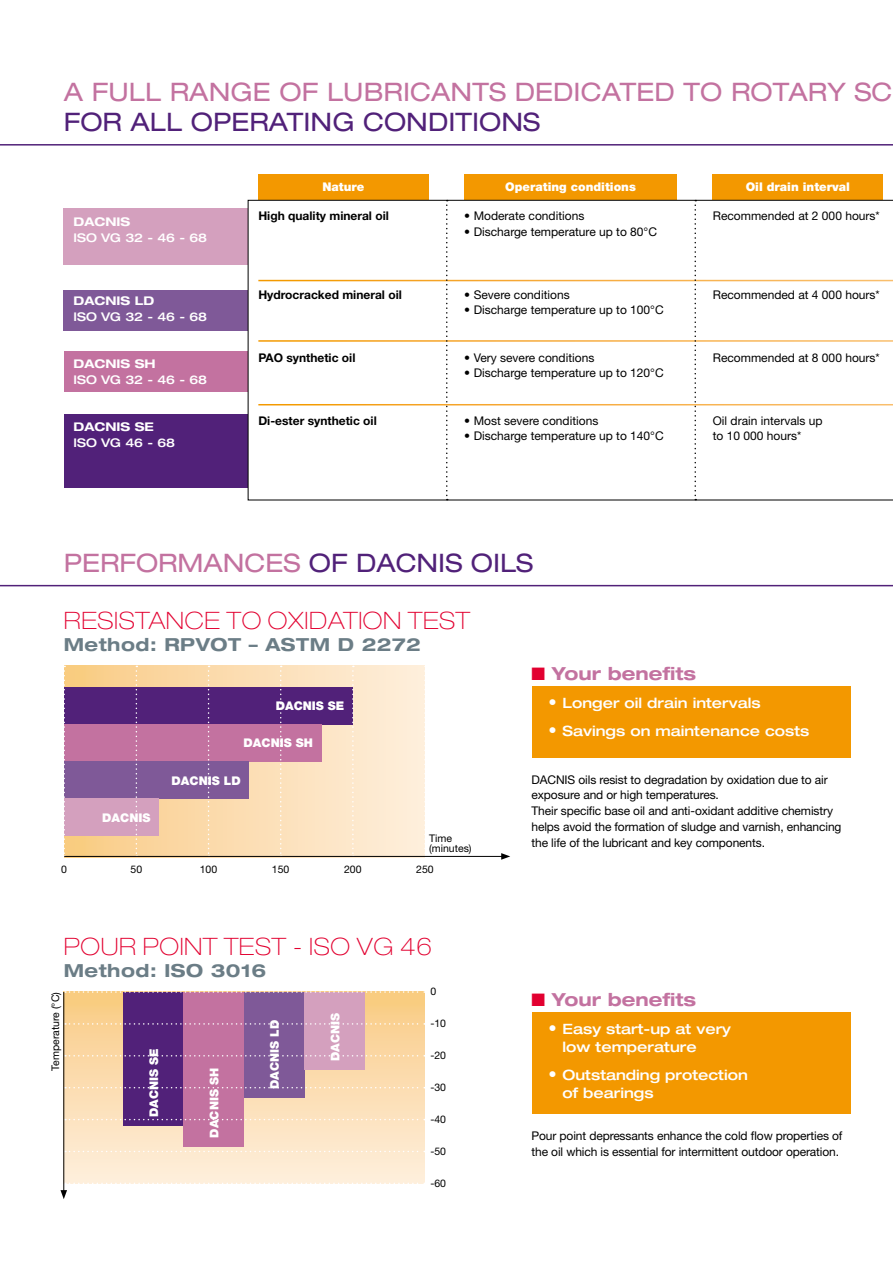
<style>
.page{position:relative;width:893px;height:1263px;background:#fff}
.page>*{position:absolute;margin:0;border:0;box-sizing:border-box;transform-origin:0 0}
.t1{font:expanded 25.5px "Helvetica Neue";letter-spacing:.005em;color:#c372a0}
.t2{font:expanded 25.5px "Helvetica Neue";color:#512179}
.t3{font:100 expanded 24px "Helvetica Neue";letter-spacing:.03em;color:#e20030}
.t4{font:700 expanded 18px "Helvetica Neue";letter-spacing:.03em;color:#6b7d86}
.t5{font:700 expanded 18px "Helvetica Neue";color:#c372a0}
.t6{font:500 expanded 14.25px/18px "Helvetica Neue";color:#fff}
.t7{font:12px/15.8px "Helvetica Neue";letter-spacing:-.01em;color:#000}
.t8{font:900 12px "Helvetica Neue";color:#fff}
.t9{font:700 12px "Helvetica Neue";color:#000}
.t10{font:500 expanded 12px "Helvetica Neue";color:#fff}
.t11{font:700 expanded 12px "Helvetica Neue";color:#fff}
.t12{font:10.5px/10.5px "Helvetica Neue";color:#000}
.s1{color:#512179}
.s2{color:#e20030}
.s3{font-size:16.5px}
</style>
<div class="page">
<hr style="left:0;top:144px;width:893px;height:2px;background:#512179">
<hr style="left:0;top:585px;width:893px;height:1px;background:#512179">
<div style="left:64px;top:208px;width:214px;height:57px;background:#d4a0be"></div>
<div style="left:64px;top:290px;width:214px;height:40px;background:#7f5998"></div>
<div style="left:64px;top:351px;width:239px;height:41px;background:#c372a0"></div>
<div style="left:64px;top:414px;width:239px;height:74px;background:#512179"></div>
<div style="left:258px;top:175px;width:170px;height:45px;background:#f39800"></div>
<div style="left:464px;top:175px;width:213px;height:41px;background:#f39800"></div>
<div style="left:713px;top:175px;width:170px;height:41px;background:#f39800"></div>
<svg style="left:248px;top:200px;width:645px;height:300px"></svg>
<hr style="left:258px;top:404px;width:635px;height:1px;background:#fff">
<hr style="left:258px;top:340px;width:635px;height:2px;background:#fff">
<hr style="left:258px;top:280px;width:635px;height:1px;background:#fff">
<svg style="left:694px;top:200px;width:2px;height:300px"></svg>
<svg style="left:446px;top:200px;width:2px;height:300px"></svg>
<div style="left:531px;top:686px;width:319px;height:71px;background:#f39800"></div>
<div style="left:531px;top:1012px;width:319px;height:102px;background:#f39800"></div>
<div style="left:64px;top:666px;width:361px;height:191px;background:linear-gradient(to right,#f8ca83,#feeedf)"></div>
<div style="left:64px;top:687px;width:289px;height:37px;background:#512179"></div>
<div style="left:64px;top:724px;width:257px;height:37px;background:#c372a0"></div>
<div style="left:64px;top:761px;width:185px;height:37px;background:#7f5998"></div>
<div style="left:64px;top:798px;width:95px;height:38px;background:#d4a0be"></div>
<div style="left:64px;top:992px;width:360px;height:191px;background:linear-gradient(to bottom,#f9cb83,#feefdf)"></div>
<div style="left:123px;top:992px;width:61px;height:134px;background:#512179"></div>
<div style="left:184px;top:992px;width:60px;height:154px;background:#c372a0"></div>
<div style="left:244px;top:992px;width:61px;height:106px;background:#7f5998"></div>
<div style="left:305px;top:992px;width:60px;height:77px;background:#d4a0be"></div>
<svg style="left:64px;top:666px;width:1px;height:190px"></svg>
<svg style="left:424px;top:666px;width:2px;height:190px"></svg>
<svg style="left:136px;top:666px;width:1px;height:190px"></svg>
<svg style="left:208px;top:666px;width:2px;height:190px"></svg>
<svg style="left:352px;top:666px;width:2px;height:190px"></svg>
<svg style="left:280px;top:666px;width:2px;height:190px"></svg>
<hr style="left:64px;top:856px;width:440px;height:1px;background:#000">
<svg style="left:501px;top:853px;width:9px;height:7px"></svg>
<svg style="left:65px;top:991px;width:360px;height:2px"></svg>
<svg style="left:65px;top:1023px;width:360px;height:2px"></svg>
<svg style="left:65px;top:1055px;width:359px;height:1px"></svg>
<svg style="left:65px;top:1087px;width:359px;height:1px"></svg>
<svg style="left:65px;top:1119px;width:359px;height:1px"></svg>
<svg style="left:65px;top:1151px;width:359px;height:1px"></svg>
<svg style="left:65px;top:1182px;width:360px;height:2px"></svg>
<hr style="left:64px;top:992px;width:1px;height:200px;background:#000">
<svg style="left:60px;top:1190px;width:7px;height:9px"></svg>
<h1 class="t1" style="left:64px;top:76px;width:830px">A FULL RANGE OF LUBRICANTS DEDICATED TO ROTARY SC</h1>
<h1 class="t2" style="left:64px;top:107px;width:478px">FOR ALL OPERATING CONDITIONS</h1>
<p class="t11" style="left:74px;top:214px;width:58px">DACNIS</p>
<p class="t10" style="left:74px;top:230px;width:135px">ISO VG 32 - 46 - 68</p>
<p class="t11" style="left:74px;top:293px;width:82px">DACNIS LD</p>
<p class="t10" style="left:74px;top:309px;width:135px">ISO VG 32 - 46 - 68</p>
<p class="t11" style="left:74px;top:356px;width:83px">DACNIS SH</p>
<p class="t10" style="left:74px;top:372px;width:135px">ISO VG 32 - 46 - 68</p>
<p class="t11" style="left:74px;top:419px;width:82px">DACNIS SE</p>
<p class="t10" style="left:74px;top:435px;width:103px">ISO VG 46 - 68</p>
<p class="t8" style="left:322px;top:180px;width:43px">Nature</p>
<p class="t9" style="left:258px;top:208px;width:132px">High quality mineral oil</p>
<p class="t9" style="left:258px;top:287px;width:145px">Hydrocracked mineral oil</p>
<p class="t9" style="left:258px;top:350px;width:99px">PAO synthetic oil</p>
<p class="t9" style="left:258px;top:413px;width:120px">Di-ester synthetic oil</p>
<p class="t8" style="left:505px;top:180px;width:132px">Operating conditions</p>
<p class="t7" style="left:464px;top:207px;width:122px">• Moderate conditions</p>
<p class="t7" style="left:464px;top:223px;width:194px">• Discharge temperature up to 80°C</p>
<p class="t7" style="left:464px;top:286px;width:107px">• Severe conditions</p>
<p class="t7" style="left:464px;top:302px;width:201px">• Discharge temperature up to 100°C</p>
<p class="t7" style="left:464px;top:349px;width:132px">• Very severe conditions</p>
<p class="t7" style="left:464px;top:365px;width:201px">• Discharge temperature up to 120°C</p>
<p class="t7" style="left:464px;top:412px;width:136px">• Most severe conditions</p>
<p class="t7" style="left:464px;top:428px;width:201px">• Discharge temperature up to 140°C</p>
<h1 class="t1" style="left:64px;top:548px;width:471px">PERFORMANCES <span class="s1">OF DACNIS OILS</span></h1>
<h2 class="t3" style="left:64px;top:606px;width:408px">RESISTANCE TO OXIDATION TEST</h2>
<h3 class="t4" style="left:64px;top:633px;width:359px">Method: RPVOT – ASTM D 2272</h3>
<p class="t8" style="left:746px;top:180px;width:106px">Oil drain interval</p>
<p class="t7" style="left:713px;top:207px;width:168px">Recommended at 2 000 hours*</p>
<p class="t7" style="left:713px;top:286px;width:168px">Recommended at 4 000 hours*</p>
<p class="t7" style="left:713px;top:349px;width:168px">Recommended at 8 000 hours*</p>
<p class="t7" style="left:713px;top:412px;width:111px">Oil drain intervals up to 10 000 hours*</p>
<p class="t8" style="left:276px;top:699px;width:70px">DACNIS SE</p>
<p class="t8" style="left:244px;top:736px;width:71px">DACNIS SH</p>
<p class="t8" style="left:102px;top:810px;width:50px">DACNIS</p>
<p class="t8" style="left:172px;top:773px;width:71px">DACNIS LD</p>
<p class="t12" style="left:429px;top:833px;width:44px">Time (minutes)</p>
<p class="t12" style="left:61px;top:864px;width:7px">0</p>
<p class="t12" style="left:131px;top:864px;width:13px">50</p>
<p class="t12" style="left:200px;top:864px;width:19px">100</p>
<p class="t12" style="left:272px;top:864px;width:19px">150</p>
<p class="t12" style="left:344px;top:864px;width:19px">200</p>
<p class="t12" style="left:416px;top:864px;width:19px">250</p>
<h2 class="t3" style="left:64px;top:932px;width:260px">POUR POINT TEST - iso</h2>
<h2 class="t3" style="left:357px;top:932px;width:77px">VG 46</h2>
<h3 class="t4" style="left:64px;top:959px;width:204px">Method: ISO 3016</h3>
<p class="t12" style="left:50px;top:1071px;width:80px;rotate:-90deg">Temperature (°C)</p>
<p class="t8" style="left:147px;top:1117px;width:70px;rotate:-90deg">DACNIS SE</p>
<p class="t8" style="left:207px;top:1137px;width:71px;rotate:-90deg">DACNIS SH</p>
<p class="t8" style="left:268px;top:1089px;width:71px;rotate:-90deg">DACNIS LD</p>
<p class="t8" style="left:328px;top:1061px;width:50px;rotate:-90deg">DACNIS</p>
<p class="t12" style="left:430px;top:986px;width:7px">0</p>
<p class="t12" style="left:430px;top:1018px;width:17px">-10</p>
<p class="t12" style="left:430px;top:1050px;width:17px">-20</p>
<p class="t12" style="left:430px;top:1082px;width:17px">-30</p>
<p class="t12" style="left:430px;top:1114px;width:17px">-40</p>
<p class="t12" style="left:430px;top:1146px;width:17px">-50</p>
<p class="t12" style="left:430px;top:1177px;width:17px">-60</p>
<h3 class="t5" style="left:531px;top:662px;width:166px"><span class="s2">■</span> Your benefits</h3>
<p class="t6" style="left:549px;top:693px;width:214px"><span class="s3">•</span> Longer oil drain intervals</p>
<p class="t6" style="left:549px;top:721px;width:262px"><span class="s3">•</span> Savings on maintenance costs</p>
<p class="t7" style="left:531px;top:771px;width:311px">DACNIS oils resist to degradation by oxidation due to air exposure and or high temperatures.<br>Their specific base oil and anti-oxidant additive chemistry helps avoid the formation of sludge and varnish, enhancing the life of the lubricant and key components.</p>
<h3 class="t5" style="left:531px;top:988px;width:166px"><span class="s2">■</span> Your benefits</h3>
<p class="t6" style="left:563px;top:1020px;width:170px;text-indent:-14px"><span class="s3">•</span> Easy start-up at very low temperature</p>
<p class="t6" style="left:563px;top:1066px;width:187px;text-indent:-14px"><span class="s3">•</span> Outstanding protection of bearings</p>
<p class="t7" style="left:531px;top:1128px;width:312px">Pour point depressants enhance the cold flow properties of the oil which is essential for intermittent outdoor operation.</p>
</div>
